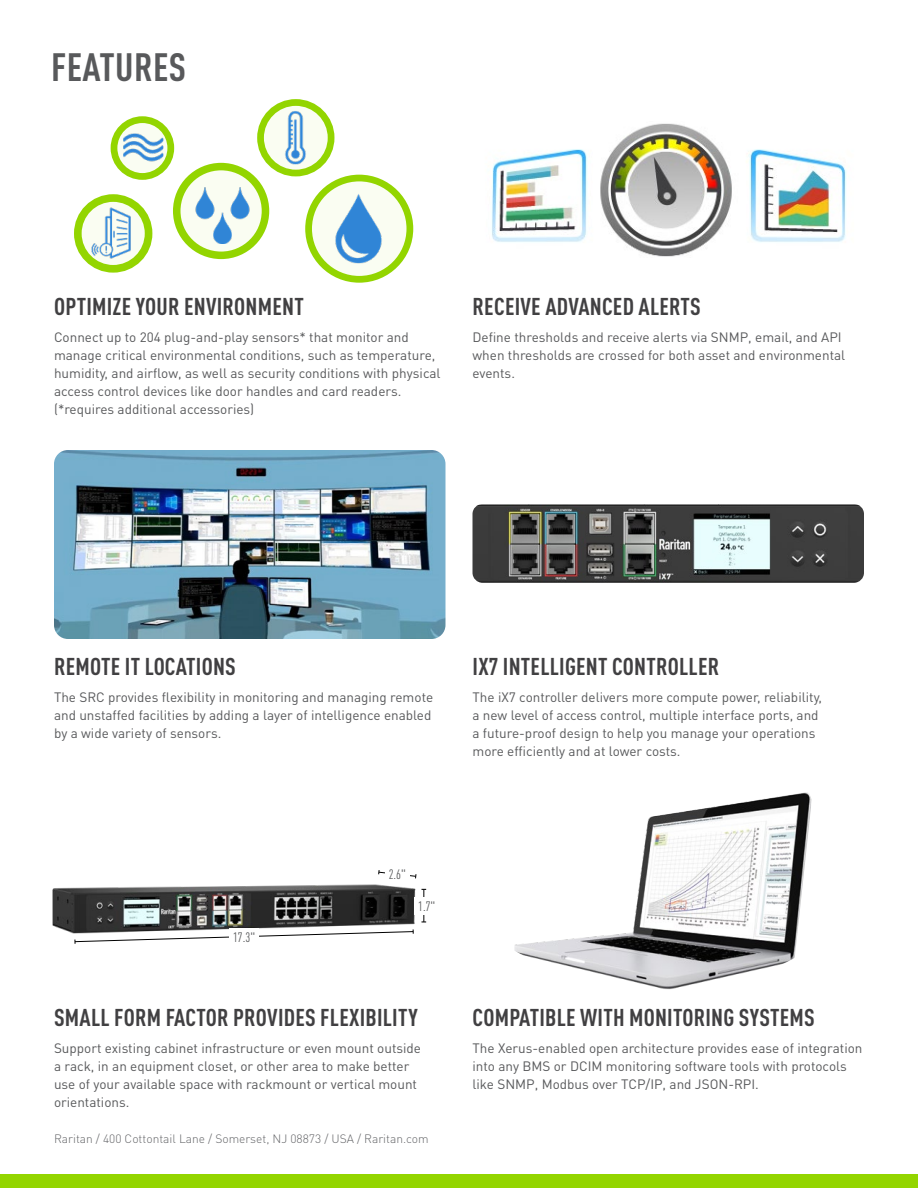
<style>
.page{position:relative;width:918px;height:1188px;background:#fff}
.page>*{position:absolute;margin:0;border:0;box-sizing:border-box;transform-origin:0 0}
.t1{font:700 condensed 39px "DIN Pro";letter-spacing:.01em;color:#58595b}
.t2{font:700 condensed 24px "DIN Pro";letter-spacing:.01em;color:#414042}
.t3{font:13.5px/18px "DIN Pro";color:#58595b}
.t4{font:condensed 13.5px "DIN Pro";color:#58595b}
.t5{font:300 12px "DIN Pro";color:#636467}
</style>
<div class="page">
<div style="left:0;top:1174px;width:918px;height:14px;background:#93d500"></div>
<svg style="left:309px;top:178px;width:101px;height:101px;fill:#fafdf2"></svg>
<img style="left:321px;top:192px;width:74px;height:74px">
<div style="left:305px;top:175px;width:108px;height:108px;border:7px solid #93d500;border-radius:50%"></div>
<svg style="left:177px;top:167px;width:88px;height:88px;fill:#fafdf2"></svg>
<img style="left:194px;top:188px;width:56px;height:56px">
<div style="left:173px;top:163px;width:96px;height:96px;border:8px solid #93d500;border-radius:50%"></div>
<img style="left:115px;top:121px;width:55px;height:54px">
<div style="left:111px;top:116px;width:63px;height:64px;border:7px solid #93d500;border-radius:50%"></div>
<svg style="left:261px;top:102px;width:70px;height:71px"></svg>
<img style="left:269px;top:111px;width:53px;height:54px">
<div style="left:257px;top:99px;width:77px;height:77px;border:7px solid #93d500;border-radius:50%"></div>
<img style="left:80px;top:201px;width:63px;height:63px">
<div style="left:74px;top:194px;width:78px;height:79px;border:8px solid #93d500;border-radius:50%"></div>
<img style="left:514px;top:792px;width:298px;height:198px">
<img style="left:52px;top:884px;width:364px;height:50px">
<svg style="left:74px;top:929px;width:340px;height:15px"></svg>
<svg style="left:378px;top:870px;width:39px;height:9px"></svg>
<hr style="left:424px;top:889px;width:1px;height:33px;background:#000">
<div style="left:230px;top:929px;width:29px;height:17px;background:#fff"></div>
<div style="left:415px;top:897px;width:24px;height:17px;background:#fff"></div>
<div style="left:385px;top:866px;width:24px;height:17px;background:#fff"></div>
<img style="left:472px;top:504px;width:392px;height:79px">
<img style="left:54px;top:450px;width:392px;height:189px">
<img style="left:491px;top:123px;width:356px;height:134px">
<h1 class="t1" style="left:51px;top:43px;width:136px">FEATURES</h1>
<h2 class="t2" style="left:54px;top:292px;width:251px">OPTIMIZE YOUR ENVIRONMENT</h2>
<p class="t3" style="left:54px;top:328px;width:388px">Connect up to 204 plug-and-play sensors* that monitor and manage critical environmental conditions, such as temperature, humidity, and airflow, as well as security conditions with physical access control devices like door handles and card readers. (*requires additional accessories)</p>
<h2 class="t2" style="left:473px;top:292px;width:230px">RECEIVE ADVANCED ALERTS</h2>
<p class="t3" style="left:472px;top:328px;width:374px">Define thresholds and receive alerts via SNMP, email, and API when thresholds are crossed for both asset and environmental events.</p>
<h2 class="t2" style="left:54px;top:652px;width:183px">REMOTE IT LOCATIONS</h2>
<p class="t3" style="left:54px;top:688px;width:381px">The SRC provides flexibility in monitoring and managing remote and unstaffed facilities by adding a layer of intelligence enabled by a wide variety of sensors.</p>
<h2 class="t2" style="left:473px;top:652px;width:248px">IX7 INTELLIGENT CONTROLLER</h2>
<p class="t3" style="left:472px;top:688px;width:351px">The iX7 controller delivers more compute power, reliability, a new level of access control, multiple interface ports, and a future-proof design to help you manage your operations more efficiently and at lower costs.</p>
<p class="t4" style="left:233px;top:930px;width:24px">17.3"</p>
<p class="t4" style="left:389px;top:867px;width:19px">2.6"</p>
<p class="t4" style="left:418px;top:898px;width:19px">1.7"</p>
<h2 class="t2" style="left:54px;top:1003px;width:365px">SMALL FORM FACTOR PROVIDES FLEXIBILITY</h2>
<p class="t3" style="left:54px;top:1039px;width:369px">Support existing cabinet infrastructure or even mount outside a rack, in an equipment closet, or other area to make better use of your available space with rackmount or vertical mount orientations.</p>
<p class="t5" style="left:54px;top:1131px;width:376px">Raritan / 400 Cottontail Lane / Somerset, NJ 08873 / USA / Raritan.com</p>
<h2 class="t2" style="left:473px;top:1003px;width:344px">COMPATIBLE WITH MONITORING SYSTEMS</h2>
<p class="t3" style="left:472px;top:1039px;width:392px">The Xerus-enabled open architecture provides ease of integration into any BMS or DCIM monitoring software tools with protocols like SNMP, Modbus over TCP/IP, and JSON-RPI.</p>
</div>
